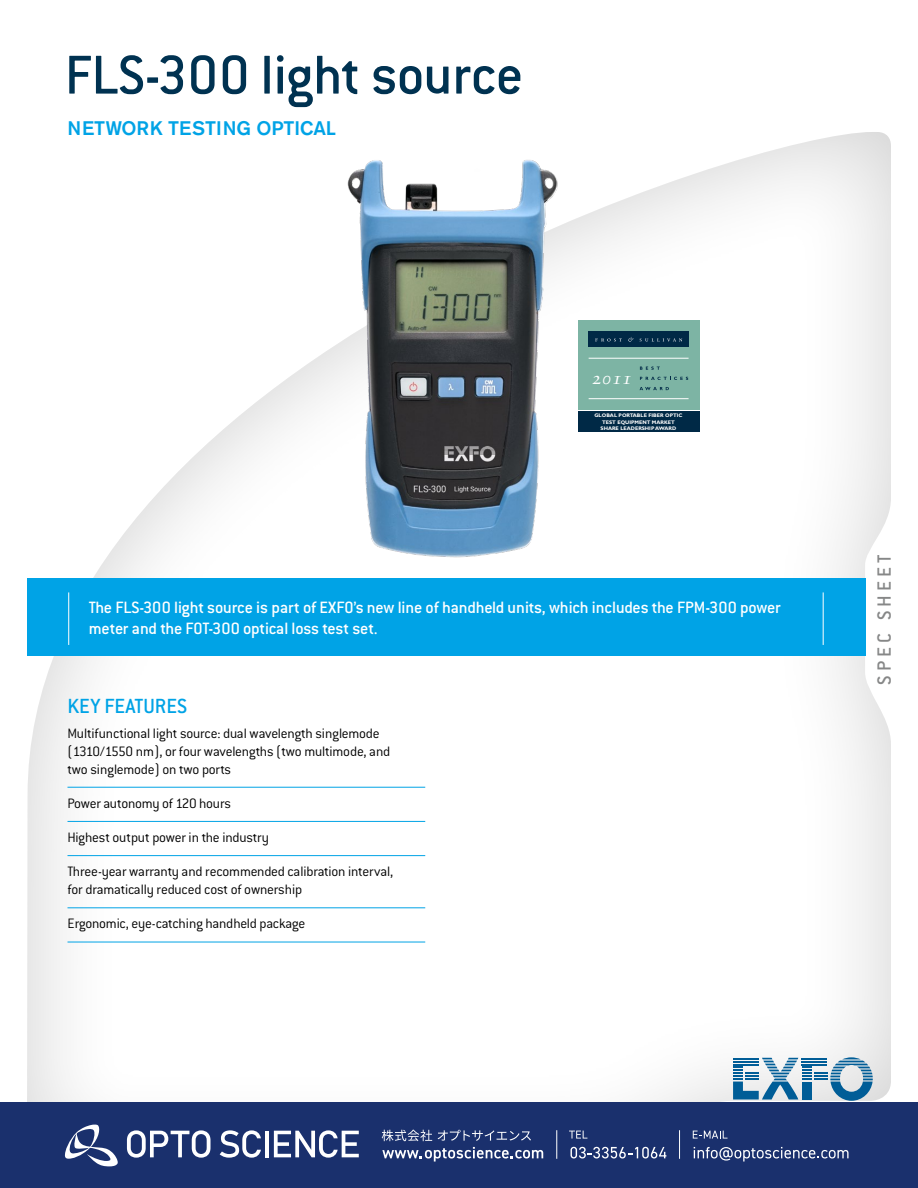
<style>
.page{position:relative;width:918px;height:1188px;background:#fff}
.page>*{position:absolute;margin:0;border:0;box-sizing:border-box;transform-origin:0 0}
.Titre{font:500 60px "Conduit ITC";letter-spacing:-.01em;color:#003251}
.Sous-titre_2{font:500 22.5px "Conduit ITC";color:#00a3e6}
.t1{font:500 21px "Conduit ITC";letter-spacing:.2em;color:#868787}
.Sous-titre_1{font:500 19.5px "Akzidenz Grotesk BE";color:#00a3e6}
.t2{font:18.15px "Sabon Italic Os F";color:#fff}
.Bande_bleu_-_Texte{font:500 18px/21px "Conduit ITC";letter-spacing:-.01em;color:#fff}
.Key_-_Texte_filet{font:300 15px/18px "Conduit ITC";letter-spacing:-.015em;color:#000}
.t3{font:700 5.25px/6.1px "Gill Sans";color:#fff;text-align:center}
</style>
<div class="page">
<div style="left:25px;top:69px;width:868px;height:1035px;background:#000;opacity:.2"></div>
<svg style="left:733px;top:1057px;width:140px;height:44px"></svg>
<div style="left:27px;top:578px;width:838px;height:78px;background:#00a3e6"></div>
<hr style="left:68px;top:787px;width:357px;height:1px;background:#00a3e6">
<hr style="left:68px;top:821px;width:357px;height:1px;background:#00a3e6">
<hr style="left:68px;top:855px;width:357px;height:1px;background:#00a3e6">
<hr style="left:68px;top:908px;width:357px;height:1px;background:#00a3e6">
<hr style="left:68px;top:942px;width:357px;height:1px;background:#00a3e6">
<hr style="left:68px;top:592px;width:1px;height:53px;background:#fff">
<hr style="left:823px;top:592px;width:1px;height:53px;background:#fff">
<div style="left:578px;top:321px;width:121px;height:89px;background:#7db4a4"></div>
<div style="left:578px;top:411px;width:121px;height:21px;background:#002946"></div>
<div style="left:589px;top:332px;width:100px;height:15px;background:#002946"></div>
<svg style="left:595px;top:338px;width:27px;height:4px"></svg>
<svg style="left:628px;top:337px;width:5px;height:5px"></svg>
<svg style="left:640px;top:338px;width:42px;height:4px"></svg>
<hr style="left:589px;top:398px;width:100px;height:1px;background:#fff">
<hr style="left:589px;top:358px;width:100px;height:1px;background:#fff">
<svg style="left:640px;top:367px;width:20px;height:3px"></svg>
<svg style="left:640px;top:377px;width:48px;height:3px"></svg>
<svg style="left:640px;top:387px;width:29px;height:3px"></svg>
<img style="left:346px;top:154px;width:215px;height:412px">
<div style="left:0;top:1103px;width:918px;height:85px;background:#1a306d"></div>
<svg style="left:382px;top:1147px;width:161px;height:15px"></svg>
<svg style="left:382px;top:1130px;width:50px;height:11px"></svg>
<svg style="left:438px;top:1130px;width:93px;height:11px"></svg>
<svg style="left:569px;top:1131px;width:18px;height:8px"></svg>
<svg style="left:571px;top:1147px;width:95px;height:12px"></svg>
<svg style="left:693px;top:1131px;width:35px;height:8px"></svg>
<svg style="left:694px;top:1147px;width:155px;height:15px"></svg>
<svg style="left:556px;top:1130px;width:1px;height:29px"></svg>
<svg style="left:679px;top:1130px;width:1px;height:29px"></svg>
<svg style="left:64px;top:1124px;width:54px;height:42px"></svg>
<svg style="left:127px;top:1130px;width:84px;height:28px"></svg>
<hr style="left:265px;top:1131px;width:4px;height:26px;background:#fff">
<svg style="left:220px;top:1130px;width:41px;height:28px"></svg>
<svg style="left:274px;top:1130px;width:85px;height:28px"></svg>
<p class="Titre" style="left:65px;top:41px;width:460px">FLS-300 light source</p>
<p class="Sous-titre_1" style="left:68px;top:117px;width:270px">NETWORK TESTING OPTICAL</p>
<p class="t2" style="left:592px;top:367px;width:42px">2011</p>
<p class="t3" style="left:594px;top:413px;width:90px">GLOBAL PORTABLE FIBER OPTIC<br>TEST EQUIPMENT MARKET<br>SHARE LEADERSHIP AWARD</p>
<p class="Bande_bleu_-_Texte" style="left:89px;top:597px;width:693px">The FLS-300 light source is part of EXFO’s new line of handheld units, which includes the FPM-300 power meter and the FOT-300 optical loss test set.</p>
<p class="Sous-titre_2" style="left:68px;top:693px;width:121px">KEY FEATURES</p>
<p class="Key_-_Texte_filet" style="left:68px;top:724px;width:324px">Multifunctional light source: dual wavelength singlemode (1310/1550 nm), or four wavelengths (two multimode, and two singlemode) on two ports</p>
<p class="Key_-_Texte_filet" style="left:68px;top:794px;width:165px">Power autonomy of 120 hours</p>
<p class="Key_-_Texte_filet" style="left:68px;top:828px;width:203px">Highest output power in the industry</p>
<p class="Key_-_Texte_filet" style="left:68px;top:862px;width:327px">Three-year warranty and recommended calibration interval, for dramatically reduced cost of ownership</p>
<p class="Key_-_Texte_filet" style="left:68px;top:915px;width:239px">Ergonomic, eye-catching handheld package</p>
<h3 class="t1" style="left:873px;top:685px;width:132px;rotate:-90deg">SPEC SHEET</h3>
</div>
